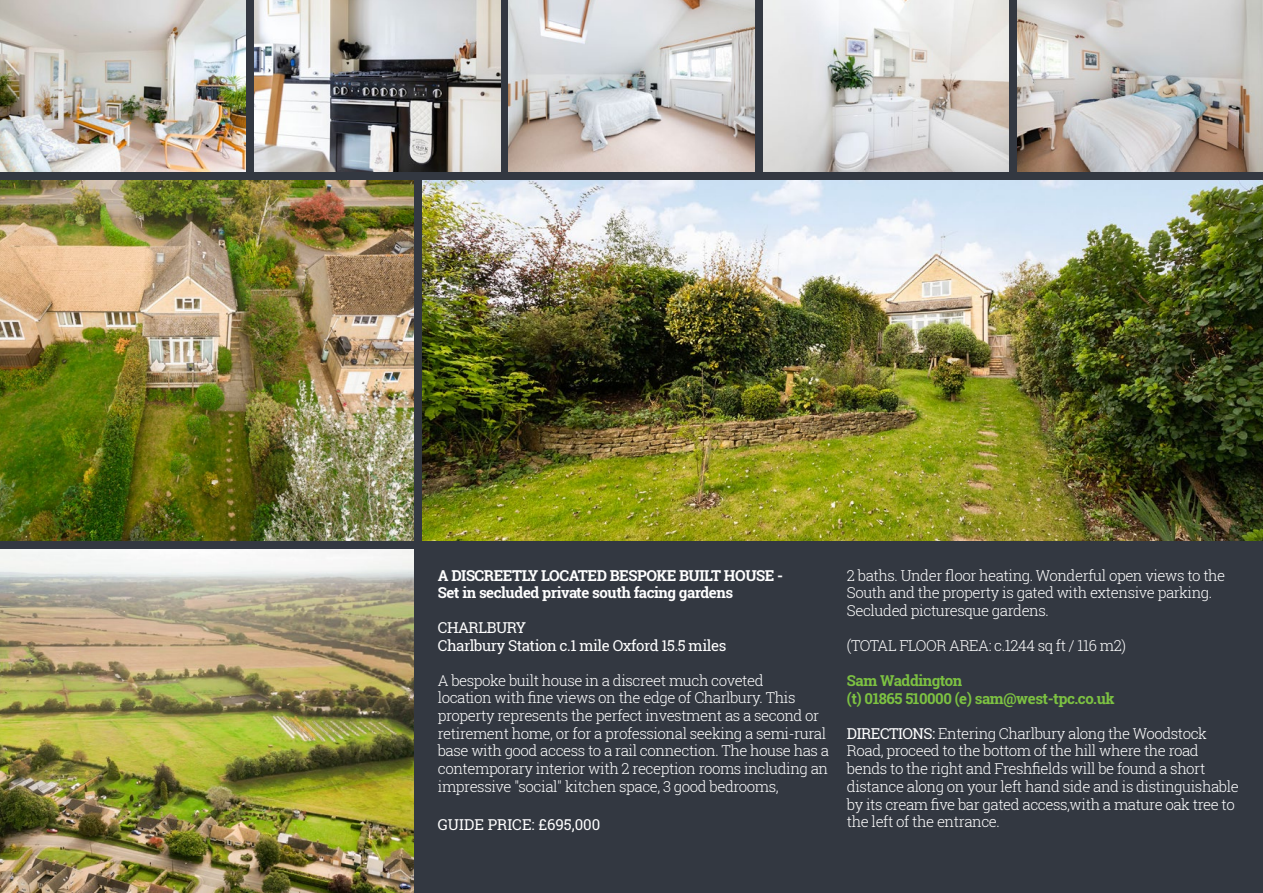
<style>
.page{position:relative;width:1263px;height:893px;background:#333841}
.page>*{position:absolute;margin:0;border:0;box-sizing:border-box;transform-origin:0 0}
.t1{font:300 15px/17.7px "Roboto Slab";letter-spacing:-.03em;color:#fff}
.t2{font:700 15px/17.7px "Roboto Slab";letter-spacing:-.03em;color:#fff}
.t3{font:700 15px/17.7px "Roboto Slab";letter-spacing:-.03em;color:#7dc242}
.t4{font:15px/17.7px "Roboto Slab";letter-spacing:-.03em;color:#fff}
.t5{font:15px "Roboto Slab";color:#fff}
.s1{font-weight:400}
</style>
<div class="page">
<img style="left:0;top:0;width:246px;height:172px">
<img style="left:0;top:180px;width:414px;height:361px">
<img style="left:254px;top:0;width:246px;height:172px">
<img style="left:509px;top:0;width:246px;height:172px">
<img style="left:763px;top:0;width:246px;height:172px">
<img style="left:1017px;top:0;width:246px;height:172px">
<img style="left:422px;top:180px;width:841px;height:361px">
<img style="left:0;top:550px;width:414px;height:343px">
<p class="t2" style="left:438px;top:566px;width:347px">A DISCREETLY LOCATED BESPOKE BUILT HOUSE -<br>Set in secluded private south facing gardens</p>
<p class="t4" style="left:438px;top:619px;width:290px">CHARLBURY<br>Charlbury Station c.1 mile Oxford 15.5 miles</p>
<p class="t1" style="left:438px;top:671px;width:393px">A bespoke built house in a discreet much coveted<br>location with fine views on the edge of Charlbury. This property represents the perfect investment as a second or retirement home, or for a professional seeking a semi-rural base with good access to a rail connection. The house has a contemporary interior with 2 reception rooms including an impressive "social" kitchen space, 3 good bedrooms,</p>
<p class="t1" style="left:847px;top:566px;width:380px">2 baths. Under floor heating. Wonderful open views to the<br>South and the property is gated with extensive parking.<br>Secluded picturesque gardens.</p>
<p class="t1" style="left:847px;top:636px;width:281px">(TOTAL FLOOR AREA: c.1244 sq ft / 116 m2)</p>
<p class="t3" style="left:847px;top:672px;width:269px">Sam Waddington<br>(t) 01865 510000 (e) sam@west-tpc.co.uk</p>
<p class="t1" style="left:847px;top:724px;width:393px"><span class="s1">DIRECTIONS:</span> Entering Charlbury along the Woodstock Road, proceed to the bottom of the hill where the road bends to the right and Freshfields will be found a short distance along on your left hand side and is distinguishable by its cream five bar gated access,with a mature oak tree to</p>
<p class="t5" style="left:438px;top:814px;width:164px">GUIDE PRICE: £695,000</p>
<p class="t1" style="left:847px;top:812px;width:154px">the left of the entrance.</p>
</div>
